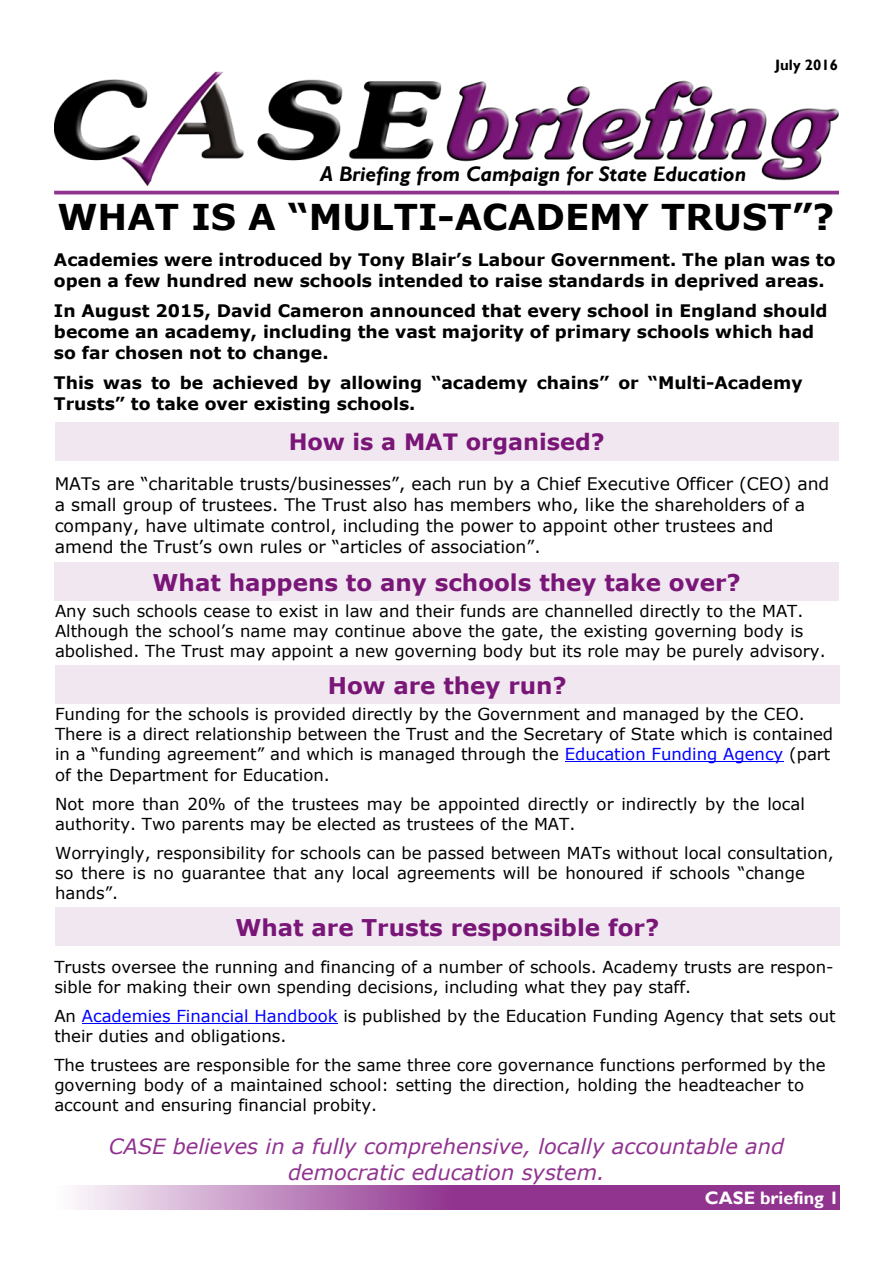
<style>
.page{position:relative;width:893px;height:1263px;background:#fff}
.page>*{position:absolute;margin:0;border:0;box-sizing:border-box;transform-origin:0 0}
.t1{font:700 35.55px "Verdana";color:#000}
.t2{font:700 23.1px "Verdana";color:#791677}
.t3{font:700 22.5px "Verdana";color:#791677}
.t4{font:italic 21px/25.5px "Verdana";color:#90338f;text-align:center}
.t5{font:italic 700 21px "Gill Sans";color:#000}
.t6{font:700 18px "Gill Sans";color:#fff}
.t7{font:700 17.25px/21px "Verdana";color:#000}
.t8{font:17.25px/21px "Verdana";color:#000}
.t9{font:16.5px/20.1px "Verdana";color:#000}
.t10{font:700 15px "Gill Sans";color:#000}
.s1{color:#00f}
</style>
<div class="page">
<hr style="left:54px;top:191px;width:785px;height:3px;background:#90338f">
<svg style="left:76px;top:1186px;width:763px;height:23px;background:#aa63a9"></svg>
<img style="left:55px;top:71px;width:784px;height:114px">
<div style="left:55px;top:422px;width:784px;height:39px;background:#f1e7f1"></div>
<div style="left:54px;top:562px;width:785px;height:39px;background:#f1e7f1"></div>
<hr style="left:82px;top:1022px;width:256px;height:1px;background:#00f">
<div style="left:55px;top:665px;width:785px;height:39px;background:#f1e7f1"></div>
<div style="left:55px;top:907px;width:785px;height:38px;background:#f1e7f1"></div>
<hr style="left:565px;top:761px;width:218px;height:1px;background:#00f">
<p class="t10" style="left:775px;top:59px;width:64px">July 2016</p>
<p class="t5" style="left:320px;top:166px;width:428px">A Briefing from Campaign for State Education</p>
<h1 class="t1" style="left:58px;top:203px;width:778px">WHAT IS A “MULTI-ACADEMY TRUST”?</h1>
<p class="t7" style="left:54px;top:251px;width:783px">Academies were introduced by Tony Blair’s Labour Government. The plan was to open a few hundred new schools intended to raise standards in deprived areas.</p>
<p class="t7" style="left:54px;top:302px;width:775px">In August 2015, David Cameron announced that every school in England should become an academy, including the vast majority of primary schools which had so far chosen not to change.</p>
<p class="t7" style="left:54px;top:374px;width:750px">This was to be achieved by allowing “academy chains” or “Multi-Academy<br>Trusts” to take over existing schools.</p>
<h3 class="t3" style="left:289px;top:433px;width:317px">How is a MAT organised?</h3>
<p class="t8" style="left:55px;top:475px;width:776px">MATs are “charitable trusts/businesses”, each run by a Chief Executive Officer (CEO) and a small group of trustees. The Trust also has members who, like the shareholders of a company, have ultimate control, including the power to appoint other trustees and amend the Trust’s own rules or “articles of association”.</p>
<h2 class="t2" style="left:153px;top:573px;width:590px">What happens to any schools they take over?</h2>
<p class="t9" style="left:55px;top:602px;width:772px">Any such schools cease to exist in law and their funds are channelled directly to the MAT.<br>Although the school’s name may continue above the gate, the existing governing body is abolished. The Trust may appoint a new governing body but its role may be purely advisory.</p>
<h2 class="t2" style="left:328px;top:676px;width:240px">How are they run?</h2>
<p class="t9" style="left:55px;top:706px;width:780px">Funding for the schools is provided directly by the Government and managed by the CEO.<br>There is a direct relationship between the Trust and the Secretary of State which is contained in a “funding agreement” and which is managed through the <span class="s1">Education Funding Agency</span> (part of the Department for Education.</p>
<p class="t9" style="left:55px;top:795px;width:751px">Not more than 20% of the trustees may be appointed directly or indirectly by the local authority. Two parents may be elected as trustees of the MAT.</p>
<p class="t9" style="left:55px;top:844px;width:780px">Worryingly, responsibility for schools can be passed between MATs without local consultation, so there is no guarantee that any local agreements will be honoured if schools “change hands”.</p>
<h2 class="t2" style="left:235px;top:918px;width:425px">What are Trusts responsible for?</h2>
<p class="t9" style="left:54px;top:958px;width:781px">Trusts oversee the running and financing of a number of schools. Academy trusts are respon&shy;sible for making their own spending decisions, including what they pay staff.</p>
<p class="t9" style="left:54px;top:1007px;width:783px">An <span class="s1">Academies Financial Handbook</span> is published by the Education Funding Agency that sets out their duties and obligations.</p>
<p class="t9" style="left:54px;top:1056px;width:773px">The trustees are responsible for the same three core governance functions performed by the governing body of a maintained school: setting the direction, holding the headteacher to account and ensuring financial probity.</p>
<p class="t4" style="left:109px;top:1135px;width:677px">CASE believes in a fully comprehensive, locally accountable and democratic education system.</p>
<p class="t6" style="left:705px;top:1191px;width:136px">CASE briefing 1</p>
</div>
